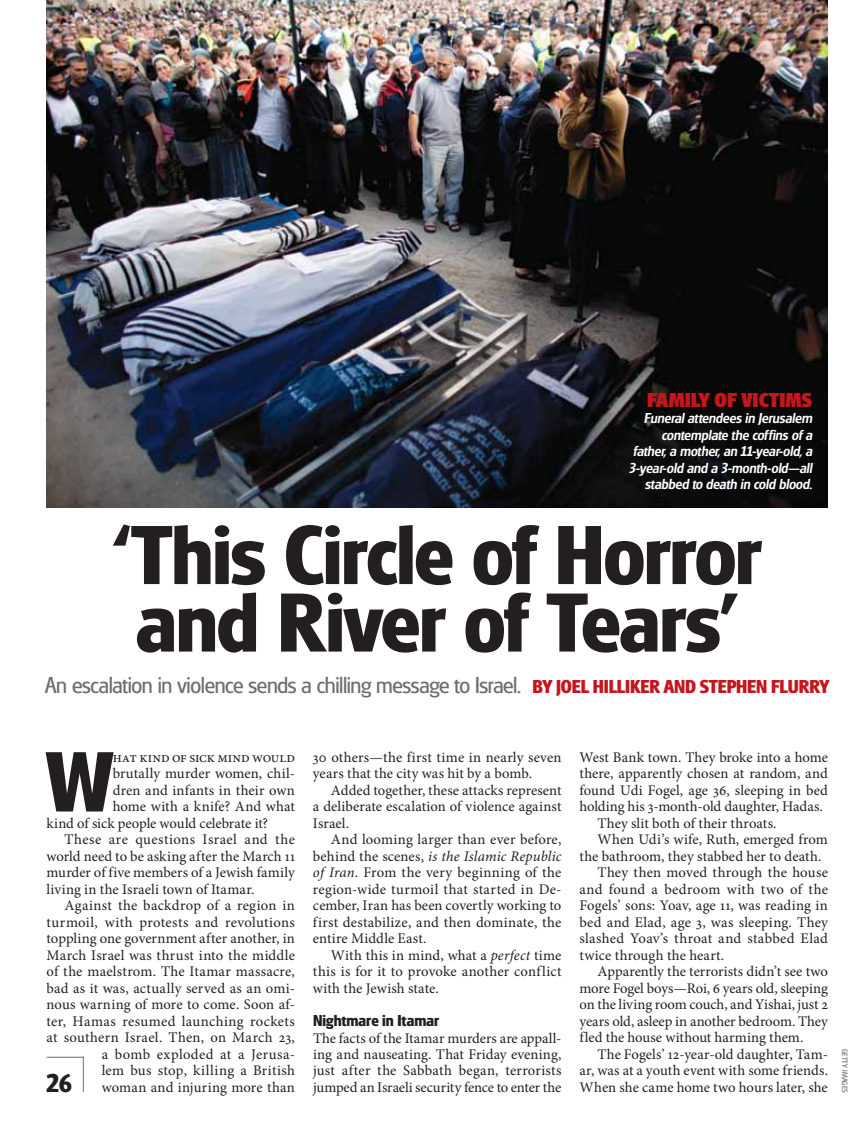
<style>
.page{position:relative;width:864px;height:1134px;background:#fff}
.page>*{position:absolute;margin:0;border:0;box-sizing:border-box;transform-origin:0 0}
.t1{font:700 88.95px "Glasgow Pro";color:#231f20}
.t2{font:700 87px/67.5px "Glasgow Pro";letter-spacing:-.01em;color:#231f20}
.t3{font:700 27px "Glasgow Pro";color:#231f20}
.t4{font:24px "Glasgow Pro";letter-spacing:-.015em;color:#6d6e71}
.t5{font:800 21px "Glasgow Pro";color:#c4161c}
.t6{font:700 19.5px "Glasgow Pro";letter-spacing:-.01em;color:#c4161c}
.t7{font:700 16.5px "Glasgow Pro";letter-spacing:.005em;color:#231f20}
.t8{font:italic 500 15px/16.5px "Glasgow Pro";letter-spacing:-.06em;color:#fff;text-align:right}
.t9{font:14.7px/16.5px "Minion Pro";letter-spacing:.01em;color:#231f20;text-align:justify}
.t10{font:14.7px "Minion Pro";letter-spacing:-.01em;color:#231f20}
.t11{font:14.7px "Minion Pro";letter-spacing:-.015em;color:#231f20}
.t12{font:14.7px "Minion Pro";letter-spacing:.03em;color:#231f20}
.t13{font:8.1px "Glasgow Pro";letter-spacing:.005em;color:#6d6e71;scale:1.04 1}
.s1{font-weight:700;font-size:19.5px;color:#c4161c}
.s2{font-style:italic}
</style>
<div class="page">
<svg style="left:46px;top:1056px;width:38px;height:36px"></svg>
<img style="left:46px;top:0;width:782px;height:507px">
<h3 class="t5" style="left:647px;top:387px;width:166px">FAMILY OF VICTIMS</h3>
<p class="t8" style="left:629px;top:410px;width:187px">Funeralattendees in Jerusalem contemplate the coffins ofa father, a mother, an 11-year-old, a<br>3-year-old and a 3-month-old—all stabbed to death in cold blood.</p>
<h2 class="t2" style="left:113px;top:522px;width:651px">‘This Circle of Horror and River of Tears’</h2>
<h3 class="t4" style="left:45px;top:671px;width:666px">An escalation in violence sends a chilling message to Israel. <span class="s1">By Joel Hilliker and stephen</span></h3>
<h3 class="t6" style="left:771px;top:675px;width:58px">flurry</h3>
<h1 class="t1" style="left:46px;top:729px;width:68px">W</h1>
<p class="t9" style="left:113px;top:749px;width:184px">hat kind of sick mind would</p>
<p class="t9" style="left:113px;top:766px;width:184px">brutally murder women, chil-</p>
<p class="t9" style="left:113px;top:782px;width:184px">dren and infants in their own</p>
<p class="t9" style="left:113px;top:799px;width:184px">home with a knife? And what</p>
<p class="t10" style="left:47px;top:813px;width:223px">kind of sick people would celebrate it?</p>
<p class="t12" style="left:64px;top:830px;width:232px">These are questions Israel and the</p>
<p class="t9" style="left:47px;top:848px;width:250px">world need to be asking after the March 11</p>
<p class="t9" style="left:47px;top:865px;width:250px">murder of five members of a Jewish family</p>
<p class="t9" style="left:47px;top:881px;width:210px">living in the Israeli town of Itamar.</p>
<p class="t9" style="left:64px;top:898px;width:232px">Against the backdrop of a region in</p>
<p class="t9" style="left:47px;top:914px;width:250px">turmoil, with protests and revolutions</p>
<p class="t9" style="left:47px;top:931px;width:250px">toppling one government after another, in</p>
<p class="t9" style="left:47px;top:947px;width:250px">March Israel was thrust into the middle</p>
<p class="t9" style="left:47px;top:964px;width:250px">of the maelstrom. The Itamar massacre,</p>
<p class="t9" style="left:47px;top:980px;width:250px">bad as it was, actually served as an omi-</p>
<p class="t9" style="left:47px;top:997px;width:250px">nous warning of more to come. Soon af-</p>
<p class="t9" style="left:47px;top:1013px;width:250px">ter, Hamas resumed launching rockets</p>
<p class="t9" style="left:47px;top:1030px;width:250px">at southern Israel. Then, on March 23,</p>
<p class="t9" style="left:102px;top:1046px;width:195px">a bomb exploded at a Jerusa-</p>
<p class="t9" style="left:102px;top:1063px;width:195px">lem bus stop, killing a British</p>
<p class="t9" style="left:102px;top:1079px;width:195px">woman and injuring more than</p>
<h3 class="t3" style="left:46px;top:1067px;width:27px">26</h3>
<p class="t9" style="left:313px;top:749px;width:250px">30 others—the first time in nearly seven years that the city was hit by a bomb.</p>
<p class="t9" style="left:313px;top:782px;width:250px;text-indent:18px">Added together, these attacks represent a deliberate escalation of violence against Israel.</p>
<p class="t9" style="left:313px;top:831px;width:250px;text-indent:18px">And looming larger than ever before, behind the scenes, <span class="s2">is the Islamic Republic of Iran</span>. From the very beginning of the region-wide turmoil that started in De&shy;cember, Iran has been covertly working to first destabilize, and then dominate, the entire Middle East.</p>
<p class="t9" style="left:313px;top:947px;width:250px;text-indent:18px">With this in mind, what a <span class="s2">perfect</span> time this is for it to provoke another conflict with the Jewish state.</p>
<p class="t7" style="left:313px;top:1011px;width:128px">Nightmare in Itamar</p>
<p class="t9" style="left:313px;top:1030px;width:250px">The facts of the Itamar murders are appall&shy;ing and nauseating. That Friday evening, just after the Sabbath began, terrorists jumped an Israeli security fence to enter the</p>
<p class="t9" style="left:579px;top:749px;width:250px">West Bank town. They broke into a home</p>
<p class="t9" style="left:579px;top:766px;width:250px">there, apparently chosen at random, and</p>
<p class="t9" style="left:579px;top:782px;width:250px">found Udi Fogel, age 36, sleeping in bed</p>
<p class="t10" style="left:579px;top:797px;width:245px">holding his 3-month-old daughter, Hadas.</p>
<p class="t9" style="left:597px;top:815px;width:181px">They slit both of their throats.</p>
<p class="t9" style="left:597px;top:832px;width:232px">When Udi’s wife, Ruth, emerged from</p>
<p class="t9" style="left:579px;top:848px;width:243px">the bathroom, they stabbed her to death.</p>
<p class="t9" style="left:597px;top:865px;width:232px">They then moved through the house</p>
<p class="t9" style="left:579px;top:881px;width:250px">and found a bedroom with two of the</p>
<p class="t9" style="left:579px;top:898px;width:250px">Fogels’ sons: Yoav, age 11, was reading in</p>
<p class="t9" style="left:579px;top:914px;width:250px">bed and Elad, age 3, was sleeping. They</p>
<p class="t9" style="left:579px;top:931px;width:250px">slashed Yoav’s throat and stabbed Elad</p>
<p class="t9" style="left:579px;top:947px;width:146px">twice through the heart.</p>
<p class="t9" style="left:597px;top:964px;width:232px">Apparently the terrorists didn’t see two</p>
<p class="t11" style="left:579px;top:978px;width:250px">more Fogel boys—Roi, 6 years old, sleeping</p>
<p class="t9" style="left:579px;top:997px;width:250px">on the living room couch, and Yishai, just 2</p>
<p class="t9" style="left:579px;top:1013px;width:250px">years old, asleep in another bedroom. They</p>
<p class="t9" style="left:579px;top:1029px;width:225px">fled the house without harming them.</p>
<p class="t9" style="left:597px;top:1046px;width:232px">The Fogels’ 12-year-old daughter, Tam-</p>
<p class="t9" style="left:579px;top:1062px;width:250px">ar, was at a youth event with some friends.</p>
<p class="t9" style="left:579px;top:1079px;width:250px">When she came home two hours later, she</p>
<p class="t13" style="left:850px;top:1048px;width:44px;rotate:90deg">getty images</p>
</div>
